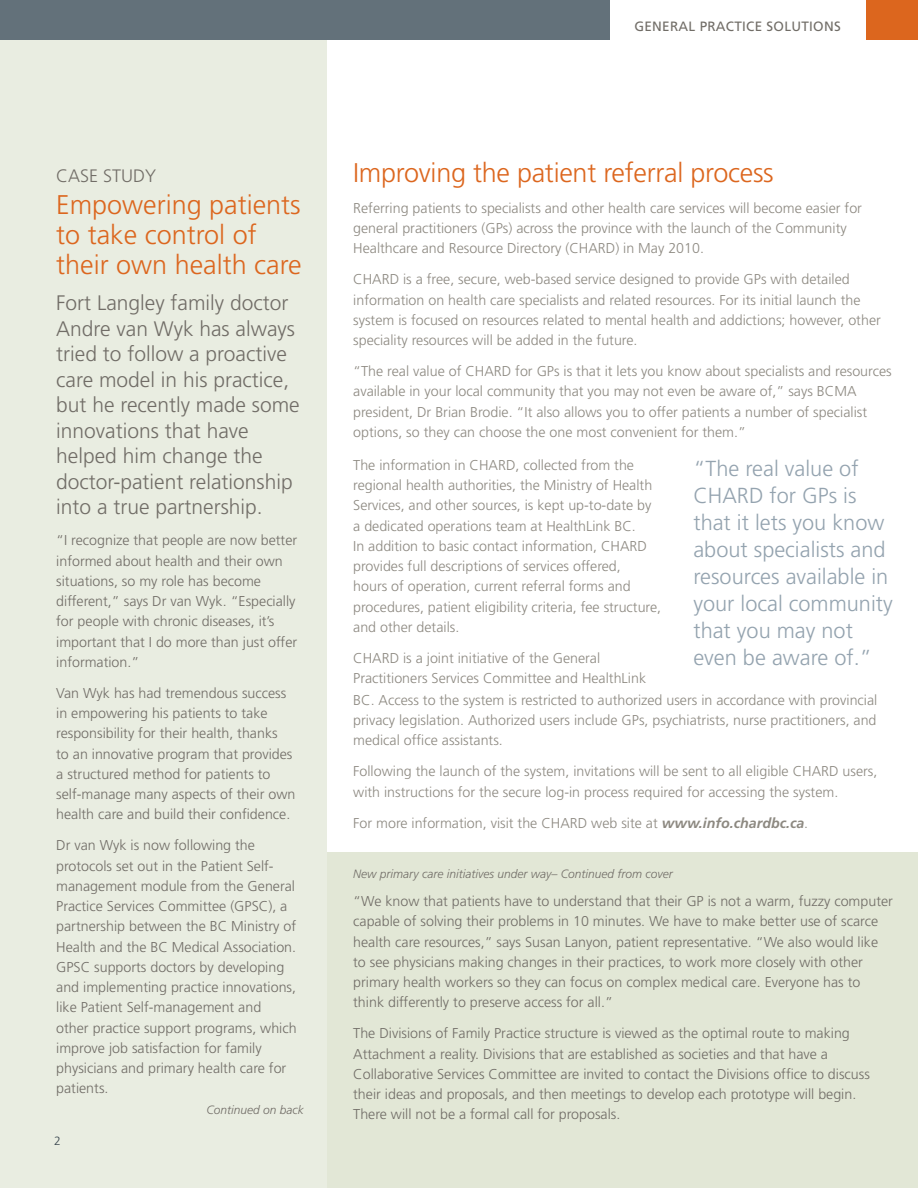
<style>
.page{position:relative;width:918px;height:1188px;background:#fff}
.page>*{position:absolute;margin:0;border:0;box-sizing:border-box;transform-origin:0 0}
.t1{font:300 27px/30px "Frutiger";color:#dc661e}
.t2{font:300 21.75px/27px "Frutiger";color:#94a3af}
.t3{font:300 21px/25.5px "Frutiger";color:#716d67}
.t4{font:300 18px "Frutiger";color:#716d67}
.t5{font:300 14.25px/20.2px "Frutiger";color:#8d8981}
.t6{font:300 14.25px/20.2px "Frutiger";color:#716d67}
.t7{font:13.5px "Frutiger";letter-spacing:.02em;color:#716d67}
.t8{font:italic 300 12px "Frutiger";color:#716d67}
.t9{font:300 12px "Frutiger";color:#39464e}
.s1{font-weight:700;font-style:italic}
</style>
<div class="page">
<div style="left:320px;top:853px;width:598px;height:335px;background:#e2e7d6"></div>
<div style="left:0;top:33px;width:326px;height:1155px;background:#e9ede1"></div>
<div style="left:866px;top:0;width:52px;height:39px;background:#dc661e"></div>
<div style="left:0;top:0;width:610px;height:39px;background:#63717a"></div>
<p class="t7" style="left:635px;top:18px;width:208px">GENERAL PRACTICE SOLUTIONS</p>
<p class="t4" style="left:56px;top:165px;width:102px">CASE STUDY</p>
<h1 class="t1" style="left:56px;top:190px;width:247px">Empowering patients to take control of their own health care</h1>
<h3 class="t3" style="left:56px;top:290px;width:245px">Fort Langley family doctor<br>Andre van Wyk has always tried to follow a proactive care model in his practice, but he recently made some innovations that have helped him change the doctor-patient relationship into a true partnership.</h3>
<p class="t6" style="left:56px;top:530px;width:242px">“I recognize that people are now better informed about health and their own situations, so my role has become different,” says Dr van Wyk. “Especially for people with chronic diseases, it’s important that I do more than just offer information.”</p>
<p class="t6" style="left:56px;top:683px;width:241px">Van Wyk has had tremendous success in empowering his patients to take responsibility for their health, thanks<br>to an innovative program that provides a structured method for patients to self-manage many aspects of their own health care and build their confidence.</p>
<p class="t6" style="left:56px;top:835px;width:242px">Dr van Wyk is now following the protocols set out in the Patient Self&shy;management module from the General Practice Services Committee (GPSC), a partnership between the BC Ministry of Health and the BC Medical Association.<br>GPSC supports doctors by developing and implementing practice innovations, like Patient Self-management and other practice support programs, which improve job satisfaction for family physicians and primary health care for patients.</p>
<p class="t8" style="left:206px;top:1103px;width:99px">Continued on back</p>
<p class="t9" style="left:54px;top:1134px;width:8px">2</p>
<h1 class="t1" style="left:353px;top:157px;width:422px">Improving the patient referral process</h1>
<p class="t5" style="left:353px;top:198px;width:510px">Referring patients to specialists and other health care services will become easier for general practitioners (GPs) across the province with the launch of the Community<br>Healthcare and Resource Directory (CHARD) in May 2010.</p>
<p class="t5" style="left:353px;top:269px;width:529px">CHARD is a free, secure, web-based service designed to provide GPs with detailed information on health care specialists and related resources. For its initial launch the system is focused on resources related to mental health and addictions; however, other speciality resources will be added in the future.</p>
<p class="t5" style="left:353px;top:361px;width:540px">“The real value of CHARD for GPs is that it lets you know about specialists and resources available in your local community that you may not even be aware of,” says BCMA president, Dr Brian Brodie. “It also allows you to offer patients a number of specialist options, so they can choose the one most convenient for them.”</p>
<p class="t5" style="left:353px;top:455px;width:309px">The information in CHARD, collected from the regional health authorities, the Ministry of Health Services, and other sources, is kept up-to-date by a dedicated operations team at HealthLink BC.<br>In addition to basic contact information, CHARD provides full descriptions of services offered,<br>hours of operation, current referral forms and procedures, patient eligibility criteria, fee structure, and other details.</p>
<p class="t5" style="left:353px;top:648px;width:294px">CHARD is a joint initiative of the General<br>Practitioners Services Committee and HealthLink</p>
<p class="t5" style="left:353px;top:690px;width:526px;text-align:justify">BC. Access to the system is restricted to authorized users in accordance with provincial privacy legislation. Authorized users include GPs, psychiatrists, nurse practitioners, and medical office assistants.</p>
<p class="t5" style="left:353px;top:761px;width:526px">Following the launch of the system, invitations will be sent to all eligible CHARD users, with instructions for the secure log-in process required for accessing the system.</p>
<p class="t5" style="left:353px;top:813px;width:457px">For more information, visit the CHARD web site at <span class="s1">www.info.chardbc.ca</span>.</p>
<h2 class="t2" style="left:693px;top:455px;width:201px">“The real value of<br>CHARD for GPs is that it lets you know about specialists and resources available in your local community that you may not even be aware of.”</h2>
<p class="t8" style="left:353px;top:867px;width:321px">New primary care initiatives under way– Continued from cover</p>
<p class="t6" style="left:353px;top:891px;width:541px">“We know that patients have to understand that their GP is not a warm, fuzzy computer capable of solving their problems in 10 minutes. We have to make better use of scarce health care resources,” says Susan Lanyon, patient representative. “We also would like to see physicians making changes in their practices, to work more closely with other primary health workers so they can focus on complex medical care. Everyone has to think differently to preserve access for all.”</p>
<p class="t6" style="left:353px;top:1023px;width:518px">The Divisions of Family Practice structure is viewed as the optimal route to making Attachment a reality. Divisions that are established as societies and that have a Collaborative Services Committee are invited to contact the Divisions office to discuss their ideas and proposals, and then meetings to develop each prototype will begin.<br>There will not be a formal call for proposals.</p>
</div>
